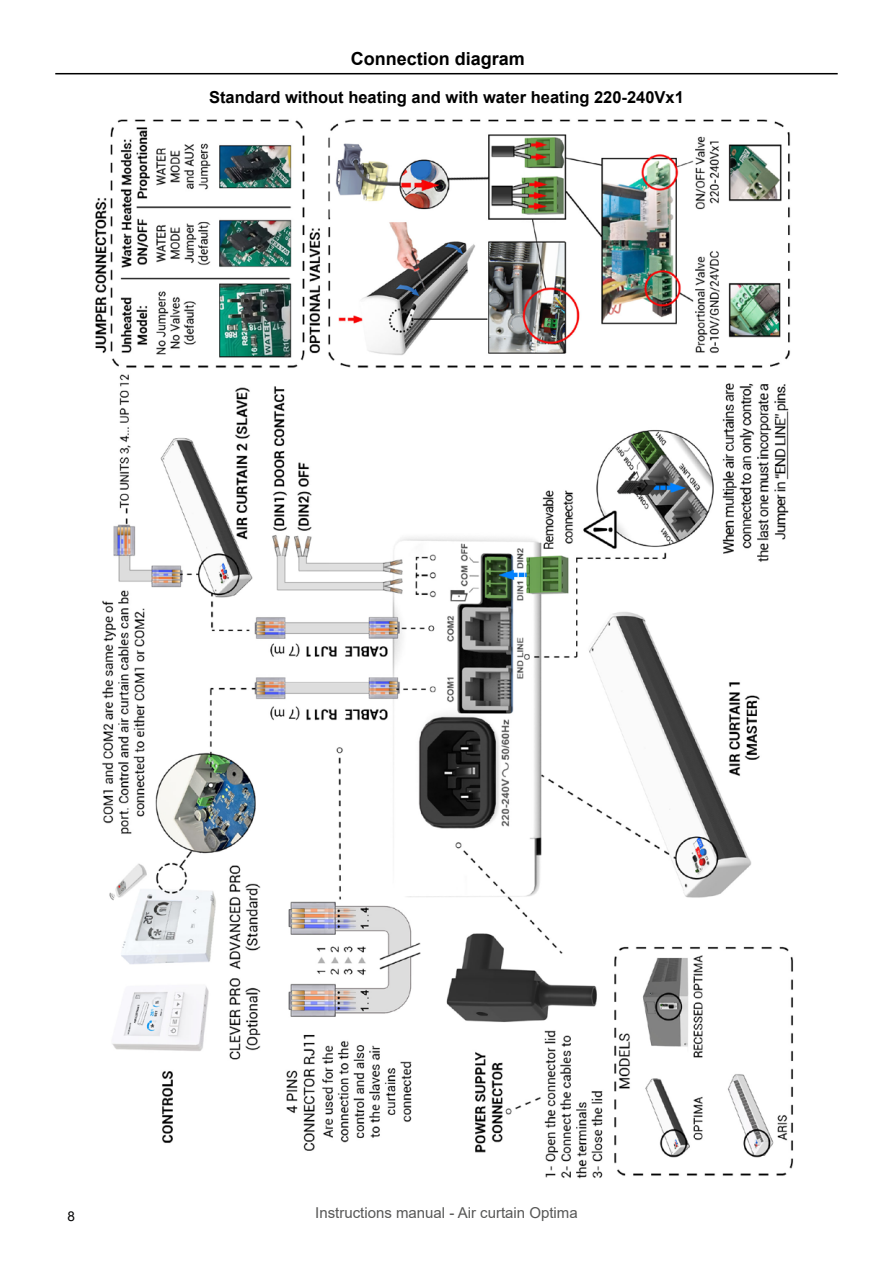
<style>
.page{position:relative;width:893px;height:1263px;background:#fff}
.page>*{position:absolute;margin:0;border:0;box-sizing:border-box;transform-origin:0 0}
.t1{font:700 18px "Arial";color:#000}
.t2{font:700 16.5px "Arial";color:#000}
.t3{font:15px "Arial";color:#575756}
.t4{font:13.5px "Arial";color:#020203}
</style>
<div class="page">
<hr style="left:55px;top:73px;width:783px;height:1px;background:#000">
<img style="left:95px;top:119px;width:699px;height:1060px">
<p class="t1" style="left:351px;top:46px;width:176px">Connection diagram</p>
<p class="t2" style="left:209px;top:85px;width:476px">Standard without heating and with water heating 220-240Vx1</p>
<p class="t4" style="left:67px;top:1207px;width:9px">8</p>
<p class="t3" style="left:315px;top:1202px;width:264px">Instructions manual - Air curtain Optima</p>
</div>
